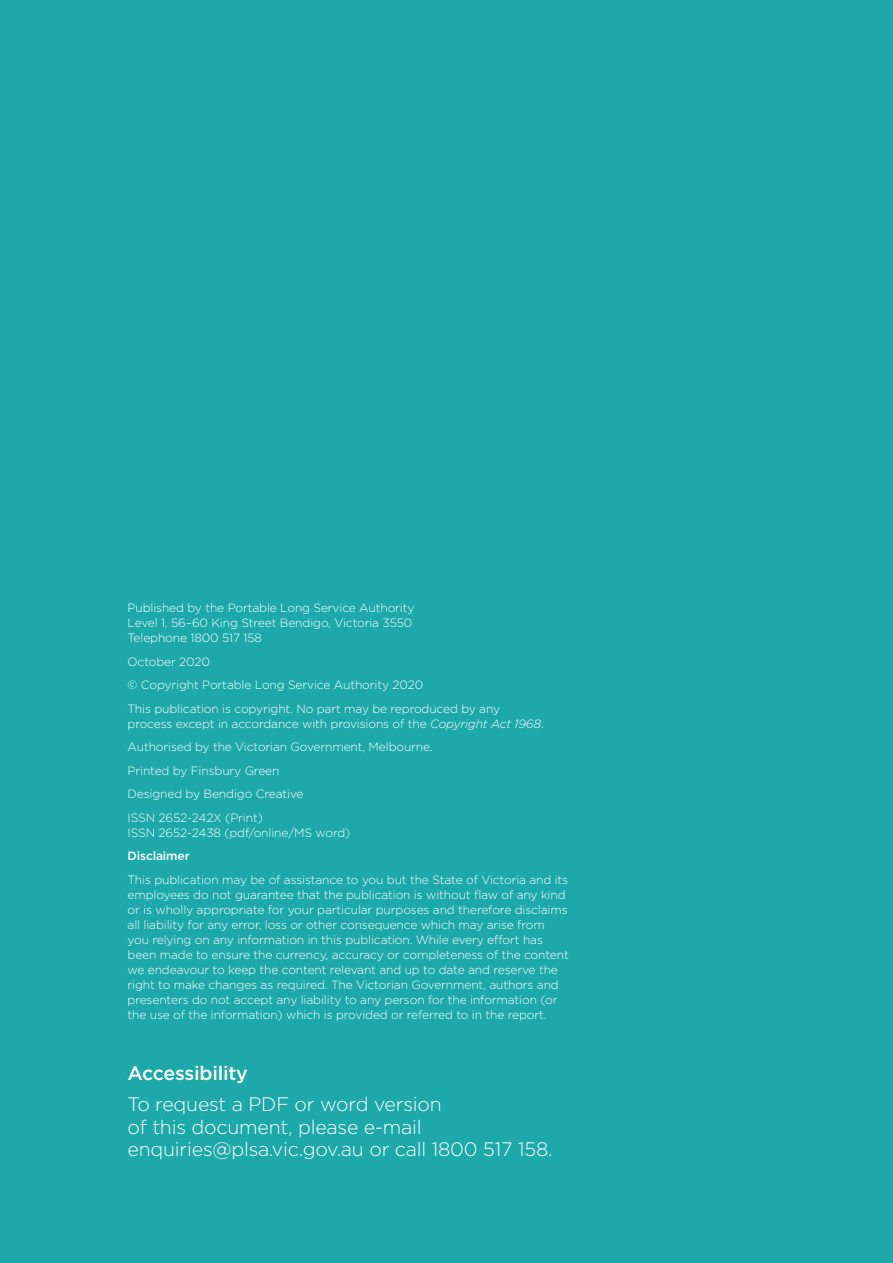
<style>
.page{position:relative;width:893px;height:1263px;background:#1da8aa}
.page>*{position:absolute;margin:0;border:0;box-sizing:border-box;transform-origin:0 0}
.Body_copy{font:300 19.5px/22.5px "Gotham";letter-spacing:-.01em;color:#fff}
.Body_copy-2{font:500 19.5px "Gotham";letter-spacing:-.01em;color:#fff}
.Body_copy-3{font:300 12px/15px "Gotham";letter-spacing:-.01em;color:#fff}
.Body_copy-4{font:500 12px "Gotham";letter-spacing:-.01em;color:#fff}
.s1{font-style:italic}
</style>
<div class="page">
<p class="Body_copy-3" style="left:128px;top:600px;width:288px">Published by the Portable Long Service Authority<br>Level 1, 56–60 King Street Bendigo, Victoria 3550<br>Telephone 1800 517 158</p>
<p class="Body_copy-3" style="left:128px;top:653px;width:84px">October 2020</p>
<p class="Body_copy-3" style="left:128px;top:677px;width:297px">© Copyright Portable Long Service Authority 2020</p>
<p class="Body_copy-3" style="left:128px;top:700px;width:418px">This publication is copyright. No part may be reproduced by any process except in accordance with provisions of the <span class="s1">Copyright Act 1968</span>.</p>
<p class="Body_copy-3" style="left:128px;top:739px;width:307px">Authorised by the Victorian Government, Melbourne.</p>
<p class="Body_copy-3" style="left:128px;top:762px;width:153px">Printed by Finsbury Green</p>
<p class="Body_copy-3" style="left:128px;top:786px;width:177px">Designed by Bendigo Creative</p>
<p class="Body_copy-3" style="left:128px;top:809px;width:224px">ISSN 2652-242X (Print)<br>ISSN 2652-2438 (pdf/online/MS word)</p>
<p class="Body_copy-4" style="left:128px;top:848px;width:64px">Disclaimer</p>
<p class="Body_copy-3" style="left:128px;top:872px;width:443px">This publication may be of assistance to you but the State of Victoria and its employees do not guarantee that the publication is without flaw of any kind or is wholly appropriate for your particular purposes and therefore disclaims all liability for any error, loss or other consequence which may arise from you relying on any information in this publication. While every effort has been made to ensure the currency, accuracy or completeness of the content we endeavour to keep the content relevant and up to date and reserve the right to make changes as required. The Victorian Government, authors and presenters do not accept any liability to any person for the information (or the use of the information) which is provided or referred to in the report.</p>
<p class="Body_copy-2" style="left:128px;top:1061px;width:122px">Accessibility</p>
<p class="Body_copy" style="left:128px;top:1093px;width:427px">To request a PDF or word version<br>of this document, please e-mail enquiries@plsa.vic.gov.au or call 1800 517 158.</p>
</div>
